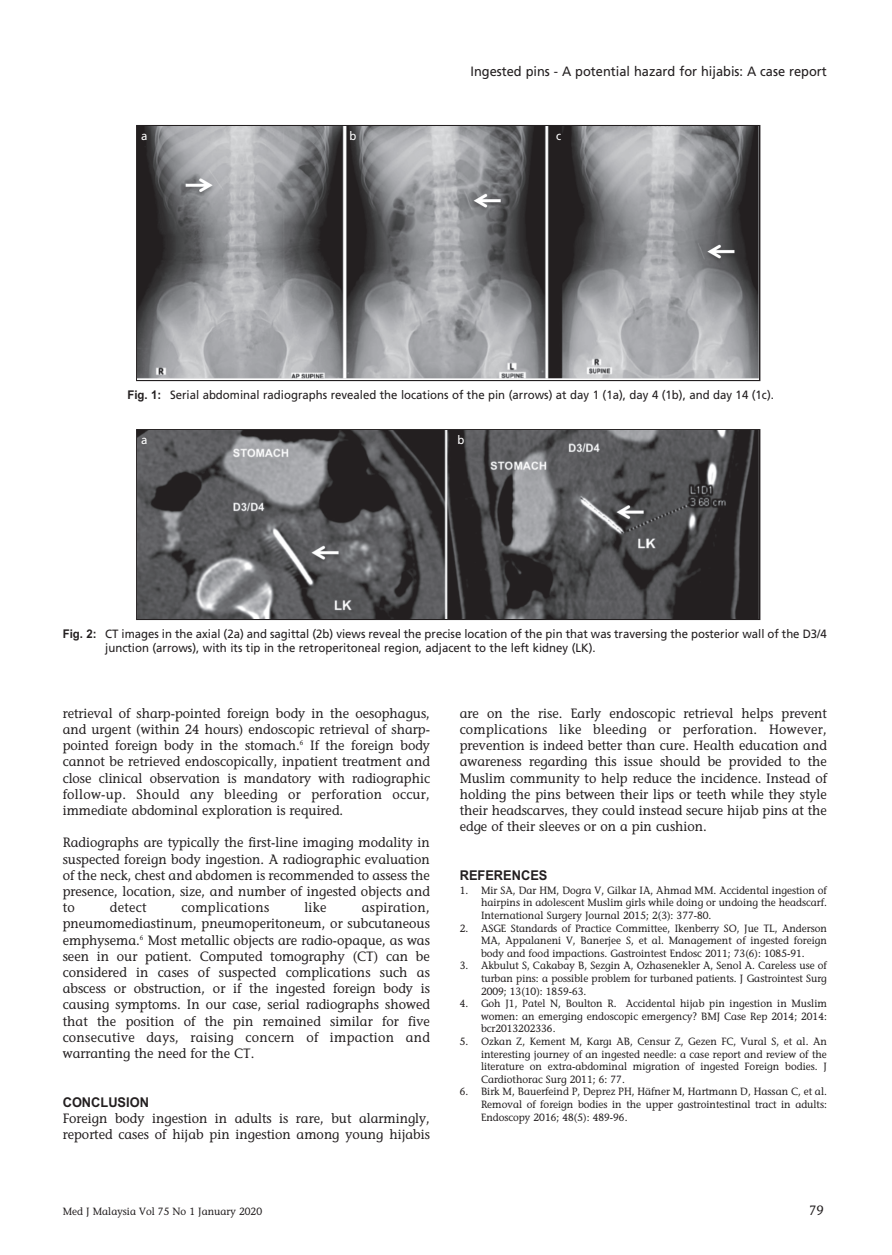
<style>
.page{position:relative;width:892px;height:1255px;background:#fff}
.page>*{position:absolute;margin:0;border:0;box-sizing:border-box;transform-origin:0 0}
.t1{font:500 13.5px/16.2px "Stone Informal Std";color:#231f20;text-align:justify;scale:.95 1}
.t2{font:13.5px "Frutiger LT Std";color:#231f20;scale:.95 1}
.t3{font:700 13.5px "Arial";color:#231f20;scale:.95 1}
.t4{font:500 13.5px "Stone Informal Std";letter-spacing:.025em;color:#231f20;scale:.95 1}
.t5{font:12px/14.4px "Frutiger LT Std";color:#231f20;scale:.95 1}
.t6{font:12px "Frutiger LT Std";color:#fff;scale:.95 1}
.t7{font:500 10.5px/12.6px "Stone Informal Std";color:#231f20;text-align:justify;scale:.95 1}
.s1{font-family:"Arial";font-weight:700}
</style>
<div class="page">
<img style="left:137px;top:126px;width:621px;height:253px">
<div style="left:136px;top:429px;width:624px;height:191px;border:2px solid #231f20"></div>
<img style="left:137px;top:431px;width:621px;height:188px">
<p class="t2" style="left:470px;top:66px;width:376px">Ingested pins - A potential hazard for hijabis: A case report</p>
<p class="t6" style="left:141px;top:131px;width:8px">a</p>
<p class="t6" style="left:349px;top:131px;width:9px">b</p>
<p class="t6" style="left:556px;top:131px;width:7px">c</p>
<p class="t5" style="left:127px;top:389px;width:682px"><span class="s1">Fig. 1:</span> Serial abdominal radiographs revealed the locations of the pin (arrows) at day 1 (1a), day 4 (1b), and day 14 (1c).</p>
<p class="t6" style="left:141px;top:435px;width:8px">a</p>
<p class="t6" style="left:457px;top:435px;width:9px">b</p>
<p class="t5" style="left:105px;top:628px;width:760px;text-indent:-43px"><span class="s1">Fig. 2:</span> CT images in the axial (2a) and sagittal (2b) views reveal the precise location of the pin that was traversing the posterior wall of the D3/4 junction (arrows), with its tip in the retroperitoneal region, adjacent to the left kidney (LK).</p>
<p class="t1" style="left:63px;top:706px;width:388px">retrieval of sharp-pointed foreign body in the oesophagus, and urgent (within 24 hours) endoscopic retrieval of sharp&shy;pointed foreign body in the stomach.<sup>6</sup> If the foreign body cannot be retrieved endoscopically, inpatient treatment and close clinical observation is mandatory with radiographic follow-up. Should any bleeding or perforation occur, immediate abdominal exploration is required.</p>
<p class="t1" style="left:63px;top:836px;width:388px">Radiographs are typically the first-line imaging modality in suspected foreign body ingestion. A radiographic evaluation of the neck, chest and abdomen is recommended to assess the presence, location, size, and number of ingested objects and to</p>
<p class="t1" style="left:110px;top:901px;width:40px">detect</p>
<p class="t4" style="left:181px;top:902px;width:94px">complications</p>
<p class="t1" style="left:304px;top:901px;width:25px">like</p>
<p class="t1" style="left:63px;top:901px;width:388px;text-indent:299px">aspiration, pneumomediastinum, pneumoperitoneum, or subcutaneous emphysema.<sup>6</sup> Most metallic objects are radio-opaque, as was seen in our patient. Computed tomography (CT) can be considered in cases of suspected complications such as abscess or obstruction, or if the ingested foreign body is causing symptoms. In our case, serial radiographs showed that the position of the pin remained similar for five consecutive days, raising concern of impaction and warranting the need for the CT.</p>
<p class="t3" style="left:63px;top:1094px;width:92px">CONCLUSION</p>
<p class="t1" style="left:63px;top:1111px;width:388px">Foreign body ingestion in adults is rare, but alarmingly, reported cases of hijab pin ingestion among young hijabis</p>
<p class="t1" style="left:459px;top:706px;width:388px">are on the rise. Early endoscopic retrieval helps prevent complications like bleeding or perforation. However, prevention is indeed better than cure. Health education and awareness regarding this issue should be provided to the Muslim community to help reduce the incidence. Instead of holding the pins between their lips or teeth while they style their headscarves, they could instead secure hijab pins at the edge of their sleeves or on a pin cushion.</p>
<p class="t3" style="left:459px;top:867px;width:94px">REFERENCES</p>
<p class="t7" style="left:481px;top:885px;width:365px;text-indent:-21px">1. Mir SA, Dar HM, Dogra V, Gilkar IA, Ahmad MM. Accidental ingestion of hairpins in adolescent Muslim girls while doing or undoing the headscarf.<br>International Surgery Journal 2015; 2(3): 377-80.</p>
<p class="t7" style="left:481px;top:923px;width:365px;text-indent:-21px">2. ASGE Standards of Practice Committee, Ikenberry SO, Jue TL, Anderson MA, Appalaneni V, Banerjee S, et al. Management of ingested foreign body and food impactions. Gastrointest Endosc 2011; 73(6): 1085-91.</p>
<p class="t7" style="left:481px;top:961px;width:365px;text-indent:-21px">3. Akbulut S, Cakabay B, Sezgin A, Ozhasenekler A, Senol A. Careless use of turban pins: a possible problem for turbaned patients. J Gastrointest Surg 2009; 13(10): 1859-63.</p>
<p class="t7" style="left:481px;top:998px;width:365px;text-indent:-21px">4. Goh J1, Patel N, Boulton R. Accidental hijab pin ingestion in Muslim women: an emerging endoscopic emergency? BMJ Case Rep 2014; 2014: bcr2013202336.</p>
<p class="t7" style="left:481px;top:1036px;width:365px;text-indent:-21px">5. Ozkan Z, Kement M, Kargı AB, Censur Z, Gezen FC, Vural S, et al. An interesting journey of an ingested needle: a case report and review of the literature on extra-abdominal migration of ingested Foreign bodies. J Cardiothorac Surg 2011; 6: 77.</p>
<p class="t7" style="left:481px;top:1087px;width:365px;text-indent:-21px">6. Birk M, Bauerfeind P, Deprez PH, Häfner M, Hartmann D, Hassan C, et al.<br>Removal of foreign bodies in the upper gastrointestinal tract in adults:<br>Endoscopy 2016; 48(5): 489-96.</p>
<p class="t7" style="left:63px;top:1206px;width:211px">Med J Malaysia Vol 75 No 1 January 2020</p>
<p class="t1" style="left:809px;top:1203px;width:17px">79</p>
</div>
